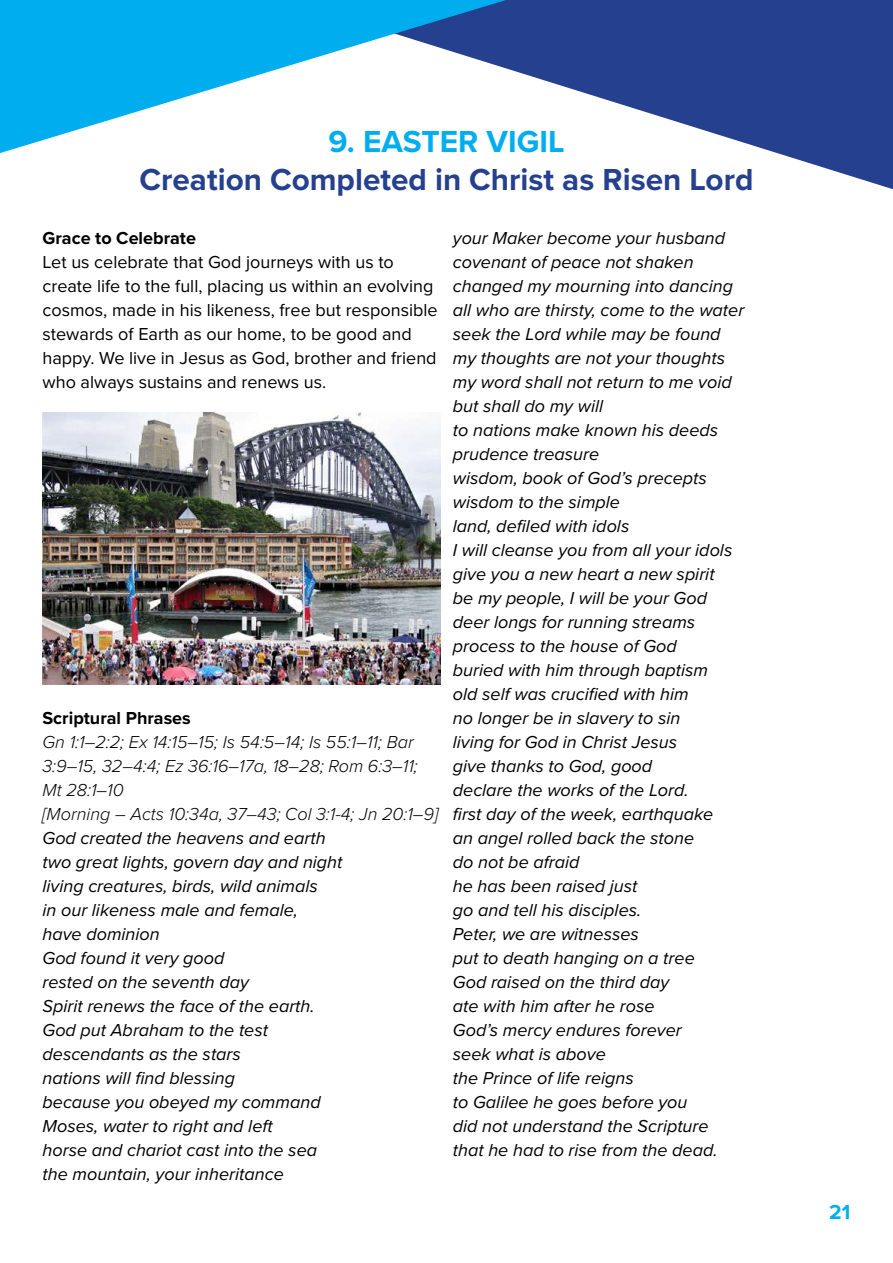
<style>
.page{position:relative;width:893px;height:1263px;background:#fff}
.page>*{position:absolute;margin:0;border:0;box-sizing:border-box;transform-origin:0 0}
.t1{font:700 31.5px "Proxima Nova";color:#25408f}
.t2{font:700 31.5px "Proxima Nova";color:#00aeef}
.t3{font:700 21px "Proxima Nova";color:#00aeef}
.t4{font:italic 18px/24px "Proxima Nova";color:#000}
.t5{font:18px/24px "Proxima Nova";color:#000}
.t6{font:italic 300 18px/24px "Proxima Nova";color:#000}
.t7{font:700 18px "Proxima Nova";color:#000}
</style>
<div class="page">
<svg style="left:506px;top:0;width:387px;height:189px;fill:#25408f"></svg>
<svg style="left:1px;top:0;width:505px;height:153px"></svg>
<svg style="left:0;top:0;width:1px;height:153px"></svg>
<img style="left:43px;top:412px;width:397px;height:273px">
<h1 class="t2" style="left:328px;top:123px;width:237px">9. EASTER VIGIL</h1>
<h1 class="t1" style="left:140px;top:161px;width:615px">Creation Completed in Christ as Risen Lord</h1>
<p class="t7" style="left:43px;top:227px;width:155px">Grace to Celebrate</p>
<p class="t5" style="left:43px;top:250px;width:397px">Let us celebrate that God journeys with us to create life to the full, placing us within an evolving cosmos, made in his likeness, free but responsible stewards of Earth as our home, to be good and happy. We live in Jesus as God, brother and friend who always sustains and renews us.</p>
<p class="t7" style="left:43px;top:707px;width:150px">Scriptural Phrases</p>
<p class="t6" style="left:43px;top:730px;width:397px">Gn 1:1–2:2; Ex 14:15–15; Is 54:5–14; Is 55:1–11; Bar 3:9–15, 32–4:4; Ez 36:16–17a, 18–28; Rom 6:3–11; Mt 28:1–10<br>[Morning – Acts 10:34a, 37–43; Col 3:1-4; Jn 20:1–9]</p>
<p class="t4" style="left:43px;top:825px;width:301px">God created the heavens and earth two great lights, govern day and night living creatures, birds, wild animals<br>in our likeness male and female,<br>have dominion<br>God found it very good<br>rested on the seventh day<br>Spirit renews the face of the earth.<br>God put Abraham to the test descendants as the stars<br>nations will find blessing<br>because you obeyed my command<br>Moses, water to right and left<br>horse and chariot cast into the sea the mountain, your inheritance</p>
<p class="t4" style="left:453px;top:225px;width:293px">your Maker become your husband covenant of peace not shaken changed my mourning into dancing all who are thirsty, come to the water seek the Lord while may be found my thoughts are not your thoughts my word shall not return to me void but shall do my will<br>to nations make known his deeds prudence treasure<br>wisdom, book of God’s precepts wisdom to the simple<br>land, defiled with idols<br>I will cleanse you from all your idols give you a new heart a new spirit<br>be my people, I will be your God deer longs for running streams process to the house of God<br>buried with him through baptism<br>old self was crucified with him<br>no longer be in slavery to sin<br>living for God in Christ Jesus<br>give thanks to God, good<br>declare the works of the Lord.<br>first day of the week, earthquake<br>an angel rolled back the stone<br>do not be afraid<br>he has been raised just<br>go and tell his disciples.<br>Peter, we are witnesses<br>put to death hanging on a tree<br>God raised on the third day<br>ate with him after he rose<br>God’s mercy endures forever<br>seek what is above<br>the Prince of life reigns<br>to Galilee he goes before you<br>did not understand the Scripture<br>that he had to rise from the dead.</p>
<p class="t3" style="left:829px;top:1200px;width:23px">21</p>
</div>
